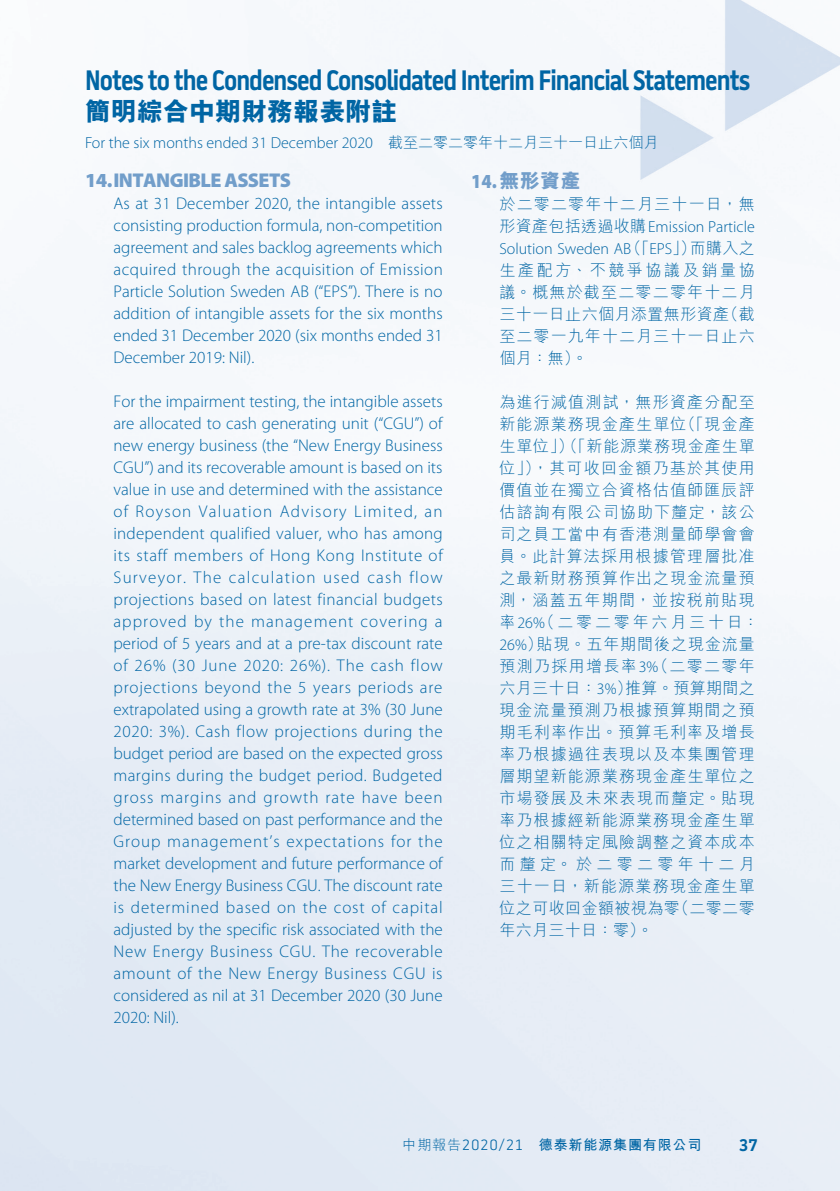
<style>
.page{position:relative;width:840px;height:1191px;background:#fff}
.page>*{position:absolute;margin:0;border:0;box-sizing:border-box;transform-origin:0 0}
.t1{font:700 28px "Battersea";letter-spacing:-.04em;color:#0065a4;scale:.88 1}
.t2{font:800 26px "M Hei HK";color:#0065a4}
._01_H1_E{font:900 20px "Myriad Pro";letter-spacing:-.03em;color:#729eca}
._001_H1_C{font:800 20px "M Hei HK";color:#729eca}
._00_txt_E{font:300 17px/22px "Myriad Pro";color:#0065a4;text-align:justify}
.t3{font:700 17px "Battersea";color:#0065a4}
._000_txt_C{font:300 16px/22px "M Hei HK";letter-spacing:.065em;color:#0065a4;text-align:justify}
.t4{font:300 16px "Myriad Pro";color:#0065a4}
.t5{font:700 14px "M Hei HK";letter-spacing:.06em;color:#0065a4}
.s1{font-family:"M Hei HK";font-size:15px}
.s2{font-family:"Myriad Pro";font-weight:900}
.s3{font-family:"Myriad Pro"}
.s4{font-weight:300}
.s5{font-family:"Battersea";font-weight:300;font-size:15px}
</style>
<div class="page">
<h1 class="t1" style="left:85px;top:63px;width:757px">Notes to the Condensed Consolidated Interim Financial Statements</h1>
<h2 class="t2" style="left:85px;top:98px;width:313px">簡明綜合中期財務報表附註</h2>
<p class="t4" style="left:85px;top:133px;width:574px">For the six months ended 31 December 2020 <span class="s1">截至二零二零年十二月三十一日止六個月</span></p>
<p class="_001_H1_C" style="left:471px;top:171px;width:111px"><span class="s2">14.</span>無形資產</p>
<p class="_000_txt_C" style="left:499px;top:193px;width:257px">於二零二零年十二月三十一日，無形資產包括透過收購<span class="s3">Emission Particle Solution Sweden AB</span>（「<span class="s3">EPS</span>」）而購入之生產配方、不競爭協議及銷量協議。概無於截至二零二零年十二月三十一日止六個月添置無形資產（截至二零一九年十二月三十一日止六個月：無）。</p>
<p class="_000_txt_C" style="left:499px;top:391px;width:261px;text-align:left">為進行減值測試，無形資產分配至新能源業務現金產生單位（「現金產生單位」）（「新能源業務現金產生單位」），其可收回金額乃基於其使用價值並在獨立合資格估值師匯辰評估諮詢有限公司協助下釐定，該公司之員工當中有香港測量師學會會員。此計算法採用根據管理層批准之最新財務預算作出之現金流量預測，涵蓋五年期間，並按稅前貼現率<span class="s3">26%</span>（二零二零年六月三十日：<br><span class="s3">26%</span>）貼現。五年期間後之現金流量預測乃採用增長率<span class="s3">3%</span>（二零二零年六月三十日：<span class="s3">3%</span>）推算。預算期間之現金流量預測乃根據預算期間之預期毛利率作出。預算毛利率及增長率乃根據過往表現以及本集團管理層期望新能源業務現金產生單位之市場發展及未來表現而釐定。貼現率乃根據經新能源業務現金產生單位之相關特定風險調整之資本成本而釐定。於二零二零年十二月三十一日，新能源業務現金產生單位之可收回金額被視為零（二零二零年六月三十日：零）。</p>
<p class="_01_H1_E" style="left:85px;top:167px;width:207px">14.INTANGIBLE ASSETS</p>
<p class="_00_txt_E" style="left:113px;top:192px;width:331px">As at 31 December 2020, the intangible assets consisting production formula, non-competition agreement and sales backlog agreements which acquired through the acquisition of Emission Particle Solution Sweden AB (“EPS”). There is no addition of intangible assets for the six months ended 31 December 2020 (six months ended 31<br>December 2019: Nil).</p>
<p class="_00_txt_E" style="left:113px;top:390px;width:331px">For the impairment testing, the intangible assets are allocated to cash generating unit (“CGU”) of new energy business (the “New Energy Business CGU”) and its recoverable amount is based on its value in use and determined with the assistance of Royson Valuation Advisory Limited, an independent qualified valuer, who has among its staff members of Hong Kong Institute of Surveyor. The calculation used cash flow projections based on latest financial budgets approved by the management covering a period of 5 years and at a pre-tax discount rate of 26% (30 June 2020: 26%). The cash flow projections beyond the 5 years periods are extrapolated using a growth rate at 3% (30 June 2020: 3%). Cash flow projections during the budget period are based on the expected gross margins during the budget period. Budgeted gross margins and growth rate have been determined based on past performance and the Group management’s expectations for the market development and future performance of the New Energy Business CGU. The discount rate is determined based on the cost of capital adjusted by the specific risk associated with the New Energy Business CGU. The recoverable amount of the New Energy Business CGU is considered as nil at 31 December 2020 (30 June 2020: Nil).</p>
<p class="t5" style="left:402px;top:1134px;width:300px"><span class="s4">中期報告</span><span class="s5">2020/21</span> 德泰新能源集團有限公司</p>
<p class="t3" style="left:738px;top:1135px;width:20px">37</p>
</div>
